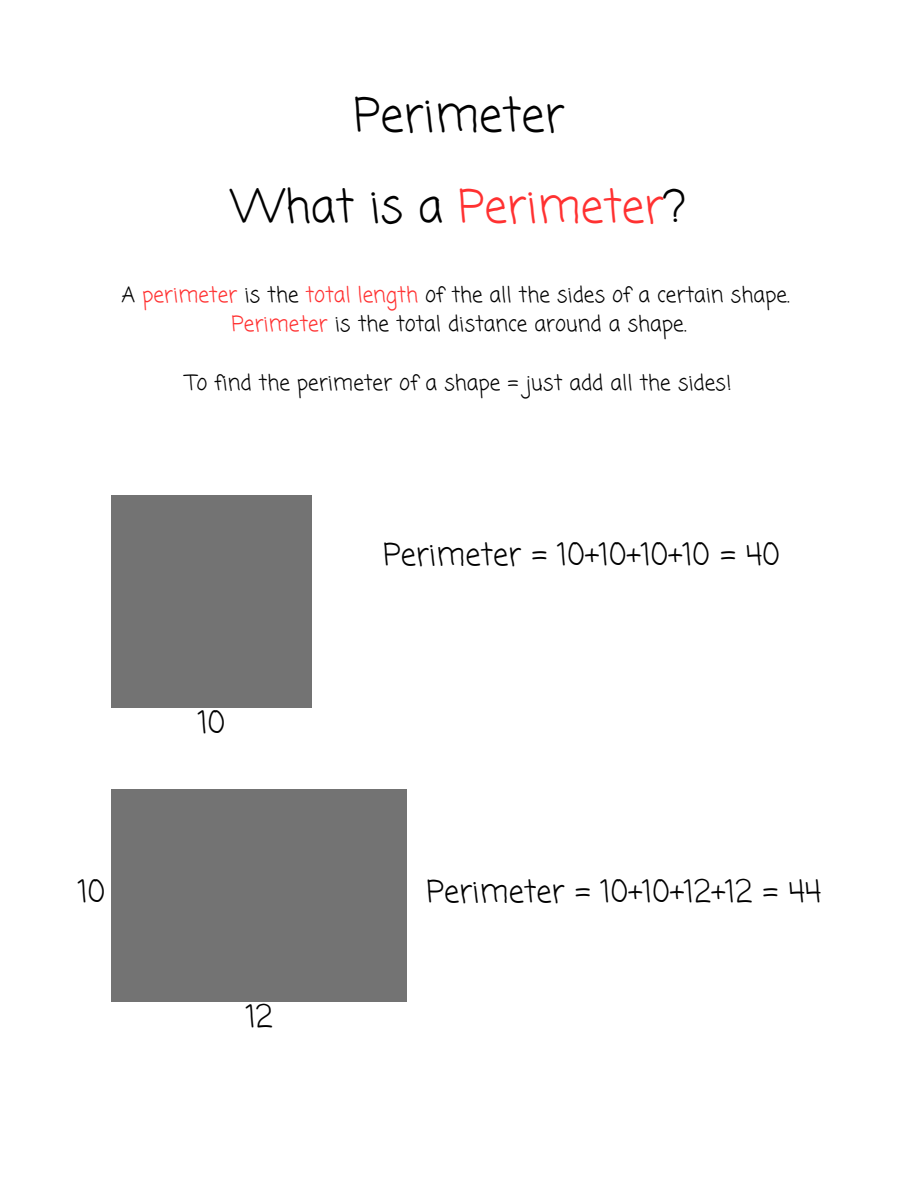
<style>
.page{position:relative;width:918px;height:1188px;background:#fff}
.page>*{position:absolute;margin:0;border:0;box-sizing:border-box;transform-origin:0 0}
.t1{font:46.5px "Coming Soon";color:#000}
.t2{font:45.3px "Coming Soon";color:#ff3131}
.t3{font:30.45px "Coming Soon";color:#000}
.t4{font:21.3px "Coming Soon";color:#000}
.s1{color:#000}
.s2{color:#ff3131}
</style>
<div class="page">
<div style="left:112px;top:496px;width:200px;height:212px;background:#737373"></div>
<div style="left:112px;top:790px;width:295px;height:212px;background:#737373"></div>
<p class="t1" style="left:354px;top:83px;width:212px">Perimeter</p>
<p class="t2" style="left:232px;top:176px;width:456px"><span class="s1">What is a</span> Perimeter<span class="s1">?</span></p>
<p class="t4" style="left:121px;top:280px;width:670px">A <span class="s2">perimeter</span> is the <span class="s2">total length</span> of the all the sides of a certain shape.</p>
<p class="t4" style="left:232px;top:309px;width:456px"><span class="s2">Perimeter</span> is the total distance around a shape.</p>
<p class="t4" style="left:186px;top:368px;width:547px">To find the perimeter of a shape = just add all the sides!</p>
<p class="t3" style="left:198px;top:701px;width:29px">10</p>
<p class="t3" style="left:383px;top:534px;width:398px">Perimeter = 10+10+10+10 = 40</p>
<p class="t3" style="left:78px;top:871px;width:29px">10</p>
<p class="t3" style="left:426px;top:871px;width:397px">Perimeter = 10+10+12+12 = 44</p>
<p class="t3" style="left:246px;top:995px;width:28px">12</p>
</div>
